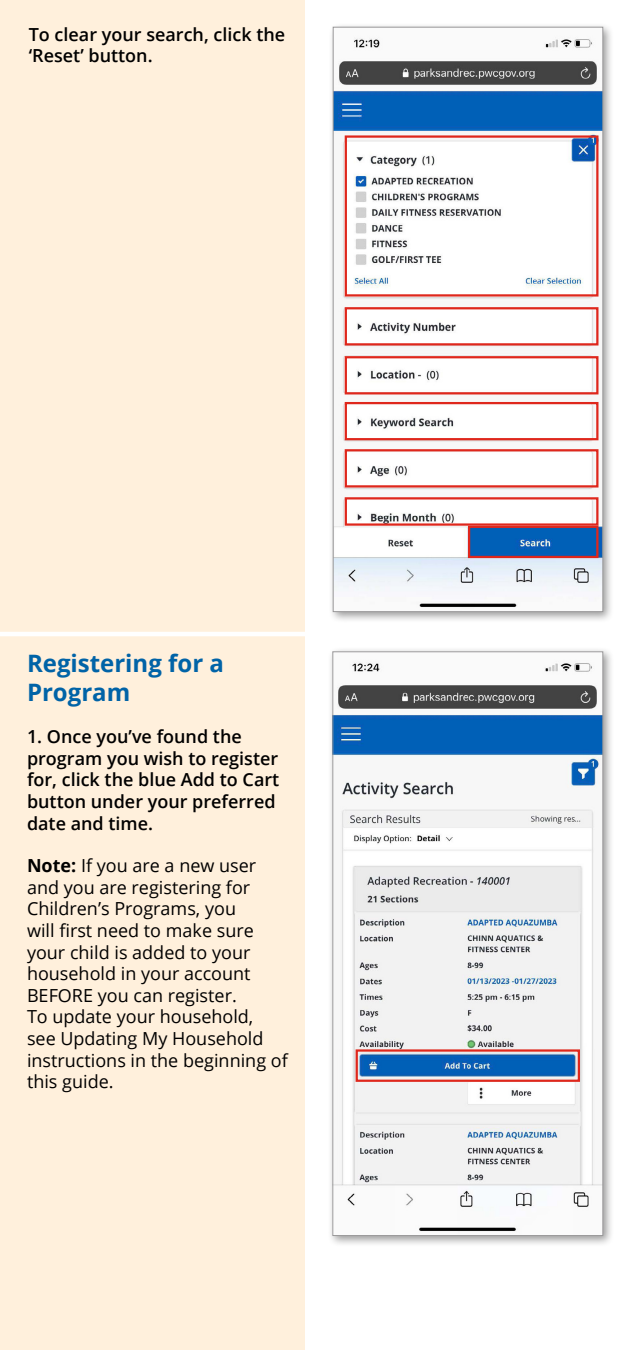
<style>
.page{position:relative;width:630px;height:1350px;background:#fff}
.page>*{position:absolute;margin:0;border:0;box-sizing:border-box;transform-origin:0 0}
.t1{font:700 24px/28.8px "Open Sans";color:#0063a7}
.t2{font:18px/21.6px "Open Sans";color:#000}
.t3{font:600 18px/21.6px "Open Sans";color:#000}
.s1{font-weight:700}
</style>
<div class="page">
<div style="left:0;top:0;width:305px;height:1350px;background:#fff0dc"></div>
<div style="left:328px;top:22px;width:286px;height:601px;background:#000;opacity:.4"></div>
<img style="left:335px;top:29px;width:266px;height:581px">
<div style="left:333px;top:27px;width:270px;height:585px;border:1px solid #999899"></div>
<div style="left:345px;top:135px;width:253px;height:162px;border:2px solid #df271c"></div>
<div style="left:345px;top:307px;width:253px;height:39px;border:2px solid #df271c"></div>
<div style="left:345px;top:356px;width:253px;height:38px;border:2px solid #df271c"></div>
<div style="left:345px;top:402px;width:253px;height:38px;border:2px solid #df271c"></div>
<div style="left:345px;top:449px;width:253px;height:39px;border:2px solid #df271c"></div>
<div style="left:345px;top:497px;width:253px;height:29px;border:2px solid #df271c"></div>
<div style="left:468px;top:526px;width:130px;height:32px;border:2px solid #df271c"></div>
<div style="left:327px;top:647px;width:287px;height:600px;background:#000;opacity:.4"></div>
<img style="left:335px;top:654px;width:266px;height:580px">
<div style="left:333px;top:652px;width:270px;height:584px;border:1px solid #999899"></div>
<div style="left:356px;top:1049px;width:224px;height:33px;border:2px solid #df271c"></div>
<hr style="left:0;top:632px;width:321px;height:4px;background:#fff">
<p class="t3" style="left:29px;top:23px;width:258px">To clear your search, click the ‘Reset’ button.</p>
<h1 class="t1" style="left:27px;top:648px;width:198px">Registering for a<br>Program</h1>
<p class="t3" style="left:27px;top:725px;width:254px">1. Once you’ve found the program you wish to register for, click the blue Add to Cart button under your preferred date and time.</p>
<p class="t2" style="left:27px;top:854px;width:262px"><span class="s1">Note:</span> If you are a new user and you are registering for<br>Children’s Programs, you<br>will first need to make sure your child is added to your household in your account<br>BEFORE you can register.<br>To update your household,<br>see Updating My Household instructions in the beginning of this guide.</p>
</div>
